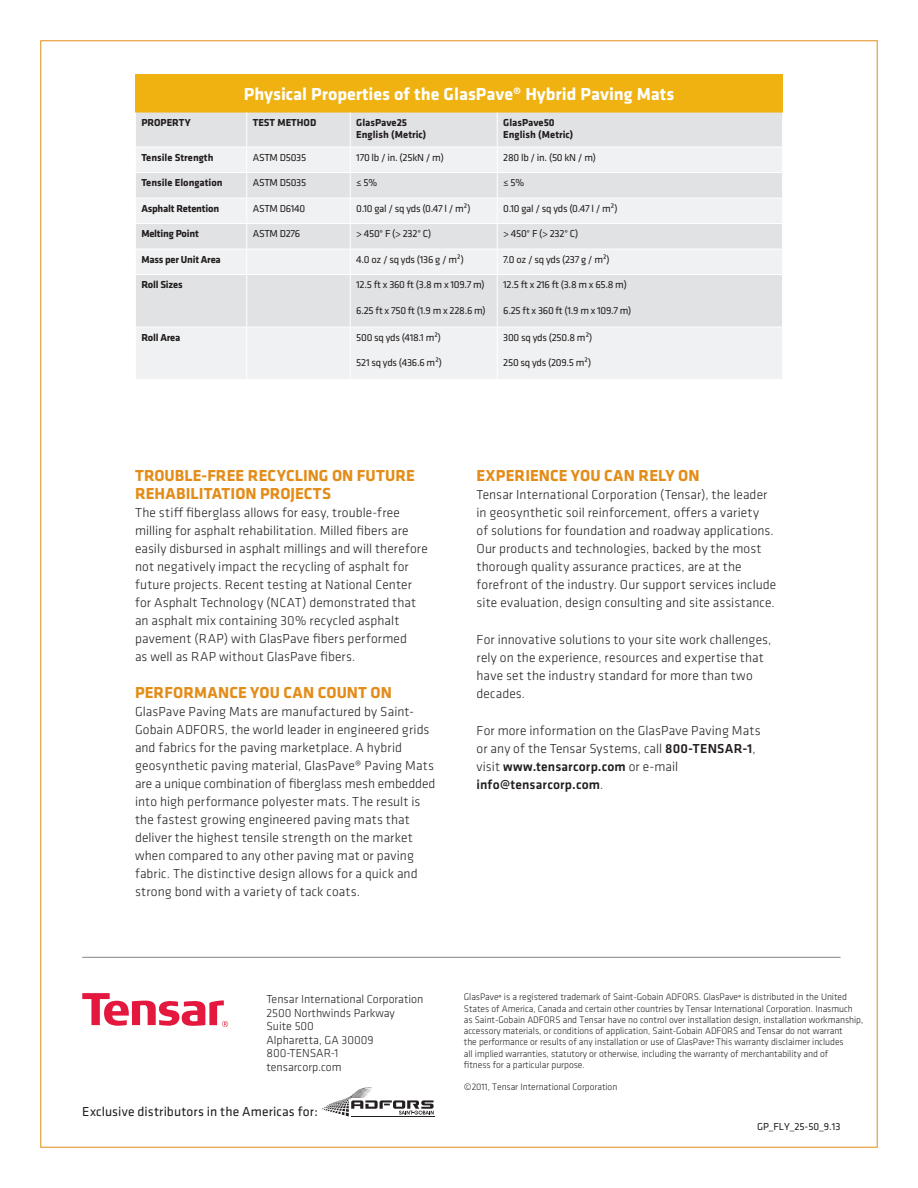
<style>
.page{position:relative;width:918px;height:1188px;background:#fff}
.page>*{position:absolute;margin:0;border:0;box-sizing:border-box;transform-origin:0 0}
.t1{font:700 18px "Klavika";color:#fff}
.t2{font:700 16.5px/18px "Klavika";letter-spacing:.005em;color:#e38c18}
.t3{font:300 13.5px/18px "Klavika";letter-spacing:.01em;color:#231f20}
.t4{font:13.5px "Klavika";letter-spacing:.01em;color:#231f20}
.t5{font:300 12px/13.5px "Klavika";color:#231f20}
.t6{font:10.5px "Klavika";letter-spacing:-.025em;color:#231f20}
.t7{font:700 10.5px/12px "Klavika";color:#231f20}
.t8{font:700 10.5px "Klavika";letter-spacing:-.02em;color:#231f20}
.t9{font:10.5px "Klavika";letter-spacing:-.005em;color:#231f20}
.t10{font:300 9.75px/11.2px "Klavika";letter-spacing:-.005em;color:#231f20}
.s1{font-weight:500}
.s2{font-family:"Myriad Pro";font-weight:400;font-size:7.5px}
</style>
<div class="page">
<svg style="left:82px;top:993px;width:146px;height:34px"></svg>
<hr style="left:82px;top:957px;width:759px;height:1px;background:#808285">
<hr style="left:351px;top:1116px;width:84px;height:1px;background:#231f20">
<svg style="left:322px;top:1087px;width:112px;height:30px"></svg>
<div style="left:135px;top:74px;width:648px;height:39px;background:#efb211"></div>
<div style="left:136px;top:113px;width:646px;height:34px;background:#e1e2e4"></div>
<svg style="left:136px;top:148px;width:646px;height:231px;fill:#f0f1f2"></svg>
<hr style="left:246px;top:113px;width:1px;height:34px;background:#fff">
<hr style="left:350px;top:113px;width:1px;height:34px;background:#fff">
<hr style="left:497px;top:113px;width:1px;height:34px;background:#fff">
<hr style="left:135px;top:172px;width:112px;height:1px;background:#fff">
<hr style="left:247px;top:172px;width:103px;height:1px;background:#fff">
<hr style="left:350px;top:172px;width:147px;height:1px;background:#fff">
<hr style="left:497px;top:172px;width:286px;height:1px;background:#fff">
<hr style="left:135px;top:198px;width:112px;height:1px;background:#fff">
<hr style="left:247px;top:198px;width:103px;height:1px;background:#fff">
<hr style="left:350px;top:198px;width:147px;height:1px;background:#fff">
<hr style="left:497px;top:198px;width:286px;height:1px;background:#fff">
<hr style="left:135px;top:223px;width:112px;height:1px;background:#fff">
<hr style="left:247px;top:223px;width:103px;height:1px;background:#fff">
<hr style="left:350px;top:223px;width:147px;height:1px;background:#fff">
<hr style="left:497px;top:223px;width:286px;height:1px;background:#fff">
<hr style="left:135px;top:249px;width:112px;height:1px;background:#fff">
<hr style="left:247px;top:249px;width:103px;height:1px;background:#fff">
<svg style="left:246px;top:148px;width:1px;height:126px"></svg>
<hr style="left:350px;top:249px;width:147px;height:1px;background:#fff">
<svg style="left:350px;top:148px;width:1px;height:126px"></svg>
<hr style="left:497px;top:249px;width:286px;height:1px;background:#fff">
<svg style="left:497px;top:148px;width:1px;height:126px"></svg>
<hr style="left:135px;top:274px;width:112px;height:1px;background:#fff">
<hr style="left:247px;top:274px;width:103px;height:1px;background:#fff">
<hr style="left:246px;top:275px;width:1px;height:52px;background:#fff">
<hr style="left:350px;top:274px;width:147px;height:1px;background:#fff">
<hr style="left:350px;top:275px;width:1px;height:52px;background:#fff">
<hr style="left:497px;top:274px;width:286px;height:1px;background:#fff">
<hr style="left:497px;top:275px;width:1px;height:52px;background:#fff">
<hr style="left:135px;top:327px;width:112px;height:1px;background:#fff">
<hr style="left:247px;top:327px;width:103px;height:1px;background:#fff">
<hr style="left:246px;top:327px;width:1px;height:52px;background:#fff">
<hr style="left:350px;top:327px;width:147px;height:1px;background:#fff">
<hr style="left:350px;top:327px;width:1px;height:52px;background:#fff">
<hr style="left:497px;top:327px;width:286px;height:1px;background:#fff">
<hr style="left:497px;top:327px;width:1px;height:52px;background:#fff">
<h1 class="t1" style="left:244px;top:86px;width:432px">Physical Properties of the GlasPave® Hybrid Paving Mats</h1>
<p class="t7" style="left:141px;top:118px;width:51px">PROPERTY</p>
<p class="t7" style="left:253px;top:118px;width:65px">TEST METHOD</p>
<p class="t7" style="left:356px;top:118px;width:72px">GlasPave25<br>English (Metric)</p>
<p class="t7" style="left:503px;top:118px;width:72px">GlasPave50<br>English (Metric)</p>
<p class="t7" style="left:141px;top:152px;width:74px">Tensile Strength</p>
<p class="t6" style="left:253px;top:152px;width:55px">ASTM D5035</p>
<p class="t6" style="left:356px;top:152px;width:89px">170 lb / in. (25kN / m)</p>
<p class="t6" style="left:503px;top:152px;width:94px">280 lb / in. (50 kN / m)</p>
<p class="t7" style="left:141px;top:178px;width:83px">Tensile Elongation</p>
<p class="t6" style="left:253px;top:178px;width:55px">ASTM D5035</p>
<p class="t6" style="left:356px;top:178px;width:23px">≤ 5%</p>
<p class="t6" style="left:503px;top:178px;width:23px">≤ 5%</p>
<p class="t8" style="left:141px;top:204px;width:79px">Asphalt Retention</p>
<p class="t6" style="left:253px;top:203px;width:54px">ASTM D6140</p>
<p class="t6" style="left:356px;top:203px;width:116px">0.10 gal / sq yds (0.47 l / m²)</p>
<p class="t6" style="left:503px;top:203px;width:116px">0.10 gal / sq yds (0.47 l / m²)</p>
<p class="t8" style="left:141px;top:229px;width:59px">Melting Point</p>
<p class="t6" style="left:253px;top:229px;width:49px">ASTM D276</p>
<p class="t6" style="left:356px;top:229px;width:77px">&gt; 450° F (&gt; 232° C)</p>
<p class="t6" style="left:503px;top:229px;width:77px">&gt; 450° F (&gt; 232° C)</p>
<p class="t8" style="left:141px;top:255px;width:81px">Mass per Unit Area</p>
<p class="t6" style="left:356px;top:254px;width:109px">4.0 oz / sq yds (136 g / m²)</p>
<p class="t6" style="left:503px;top:254px;width:108px">7.0 oz / sq yds (237 g / m²)</p>
<p class="t8" style="left:141px;top:280px;width:43px">Roll Sizes</p>
<p class="t6" style="left:356px;top:280px;width:130px">12.5 ft x 360 ft (3.8 m x 109.7 m)</p>
<p class="t6" style="left:356px;top:305px;width:131px">6.25 ft x 750 ft (1.9 m x 228.6 m)</p>
<p class="t6" style="left:503px;top:280px;width:125px">12.5 ft x 216 ft (3.8 m x 65.8 m)</p>
<p class="t6" style="left:503px;top:305px;width:130px">6.25 ft x 360 ft (1.9 m x 109.7 m)</p>
<p class="t7" style="left:141px;top:332px;width:40px">Roll Area</p>
<p class="t6" style="left:356px;top:332px;width:86px">500 sq yds (418.1 m²)</p>
<p class="t6" style="left:356px;top:358px;width:87px">521 sq yds (436.6 m²)</p>
<p class="t6" style="left:503px;top:332px;width:91px">300 sq yds (250.8 m²)</p>
<p class="t6" style="left:503px;top:358px;width:89px">250 sq yds (209.5 m²)</p>
<p class="t2" style="left:135px;top:467px;width:282px">TROUBLE-FREE RECYCLING ON FUTURE<br>REHABILITATION PROJECTS</p>
<p class="t3" style="left:135px;top:504px;width:294px">The stif iberglass allows for easy, trouble-free milling for asphalt rehabilitation. Milled ibers are easily disbursed in asphalt millings and will therefore not negatively impact the recycling of asphalt for future projects. Recent testing at National Center for Asphalt Technology (NCAT) demonstrated that an asphalt mix containing 30% recycled asphalt pavement (RAP) with GlasPave ibers performed<br>as well as RAP without GlasPave ibers.</p>
<p class="t2" style="left:135px;top:685px;width:258px">PERFORMANCE YOU CAN COUNT ON</p>
<p class="t3" style="left:135px;top:703px;width:302px">GlasPave Paving Mats are manufactured by Saint-Gobain ADFORS, the world leader in engineered grids and fabrics for the paving marketplace. A hybrid geosynthetic paving material, GlasPave® Paving Mats are a unique combination of iberglass mesh embedded into high performance polyester mats. The result is the fastest growing engineered paving mats that deliver the highest tensile strength on the market when compared to any other paving mat or paving fabric. The distinctive design allows for a quick and strong bond with a variety of tack coats.</p>
<p class="t2" style="left:477px;top:467px;width:224px">EXPERIENCE YOU CAN RELY ON</p>
<p class="t3" style="left:477px;top:486px;width:301px">Tensar International Corporation (Tensar), the leader in geosynthetic soil reinforcement, ofers a variety<br>of solutions for foundation and roadway applications.<br>Our products and technologies, backed by the most thorough quality assurance practices, are at the forefront of the industry. Our support services include site evaluation, design consulting and site assistance.</p>
<p class="t3" style="left:477px;top:631px;width:296px">For innovative solutions to your site work challenges, rely on the experience, resources and expertise that have set the industry standard for more than two decades.</p>
<p class="t3" style="left:477px;top:722px;width:286px">For more information on the GlasPave Paving Mats or any of the Tensar Systems, call <span class="s1">800-TENSAR-1</span>, visit <span class="s1">www.tensarcorp.com</span> or e-mail <span class="s1">info@tensarcorp.com</span>.</p>
<p class="t5" style="left:266px;top:993px;width:159px">Tensar International Corporation<br>2500 Northwinds Parkway<br>Suite 500<br>Alpharetta, GA 30009<br>800-TENSAR-1<br>tensarcorp.com</p>
<p class="t10" style="left:464px;top:992px;width:401px">GlasPave<span class="s2">®</span> is a registered trademark of Saint-Gobain ADFORS. GlasPave<span class="s2">®</span> is distributed in the United States of America, Canada and certain other countries by Tensar International Corporation. Inasmuch as Saint-Gobain ADFORS and Tensar have no control over installation design, installation workmanship, accessory materials, or conditions of application, Saint-Gobain ADFORS and Tensar do not warrant<br>the performance or results of any installation or use of GlasPave.<span class="s2">®</span> This warranty disclaimer includes<br>all implied warranties, statutory or otherwise, including the warranty of merchantability and of<br>itness for a particular purpose.</p>
<p class="t10" style="left:464px;top:1082px;width:155px">©2011, Tensar International Corporation</p>
<p class="t9" style="left:757px;top:1122px;width:85px">GP_FLY_25-50_9.13</p>
<p class="t4" style="left:82px;top:1105px;width:237px">Exclusive distributors in the Americas for:</p>
</div>
